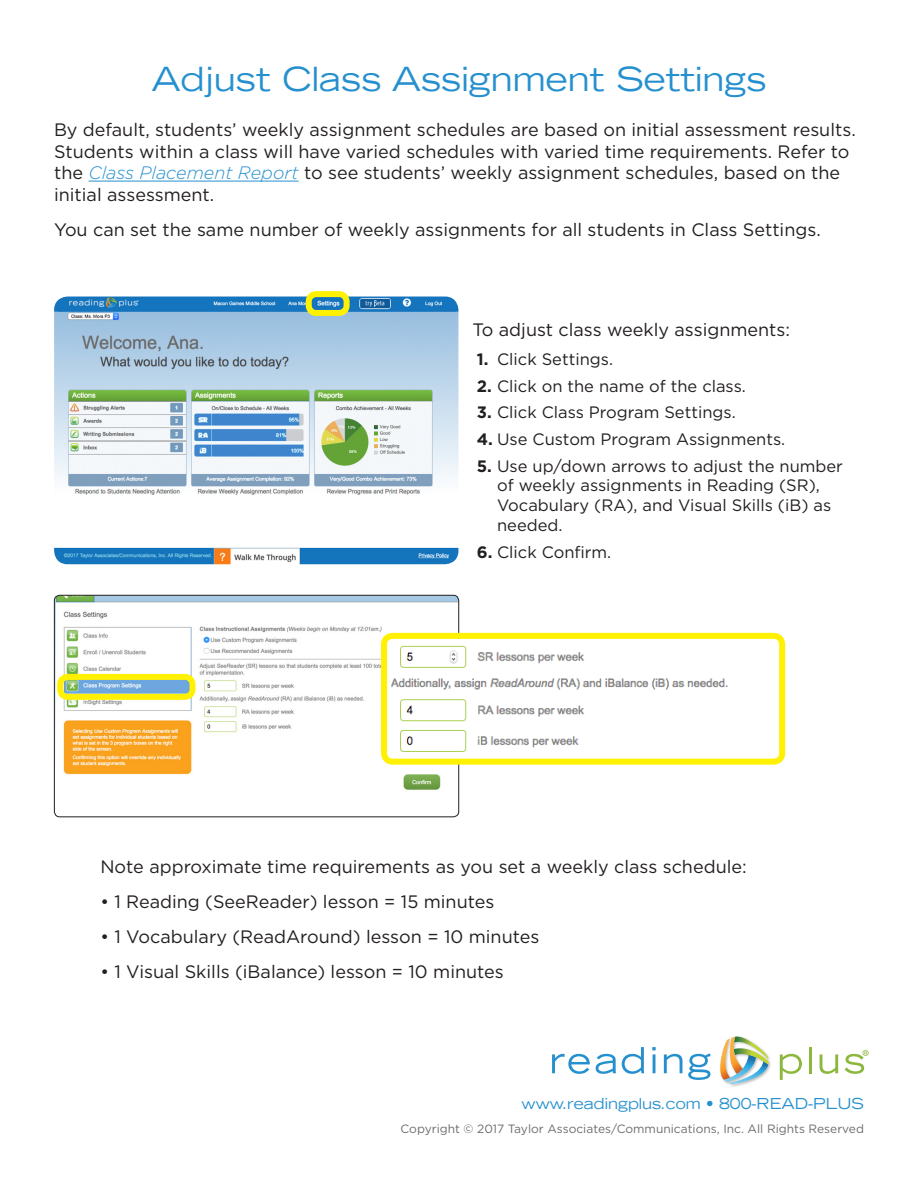
<style>
.page{position:relative;width:918px;height:1188px;background:#fff}
.page>*{position:absolute;margin:0;border:0;box-sizing:border-box;transform-origin:0 0}
.t1{font:expanded 33px "Trade Gothic LH";color:#2690cf}
.Body_Text{font:18px/21.6px "Gotham";color:#231f20}
.t2{font:16.5px/19.8px "Gotham";color:#231f20}
.t3{font:expanded 15px "Trade Gothic LH";color:#2690cf}
.t4{font:12px "Gotham";color:#6c6d70}
.s1{font-weight:300;font-style:italic;color:#2690cf}
.s2{font-weight:700}
</style>
<div class="page">
<svg style="left:552px;top:1054px;width:38px;height:20px"></svg>
<svg style="left:596px;top:1054px;width:20px;height:20px"></svg>
<svg style="left:622px;top:1047px;width:22px;height:27px"></svg>
<svg style="left:652px;top:1047px;width:4px;height:26px"></svg>
<svg style="left:664px;top:1054px;width:18px;height:19px"></svg>
<svg style="left:688px;top:1054px;width:22px;height:26px"></svg>
<svg style="left:780px;top:1054px;width:22px;height:26px"></svg>
<hr style="left:809px;top:1047px;width:3px;height:26px;background:#8db83e">
<svg style="left:820px;top:1054px;width:18px;height:20px"></svg>
<svg style="left:845px;top:1050px;width:24px;height:24px"></svg>
<img style="left:729px;top:1036px;width:42px;height:51px">
<svg style="left:720px;top:1037px;width:49px;height:47px"></svg>
<hr style="left:89px;top:181px;width:210px;height:1px;background:#2690cf">
<img style="left:54px;top:297px;width:404px;height:267px">
<img style="left:54px;top:595px;width:405px;height:222px">
<div style="left:54px;top:595px;width:405px;height:222px;border:1px solid #231f20;border-radius:5px"></div>
<div style="left:57px;top:674px;width:138px;height:26px;border:6px solid #fff101;border-radius:8px"></div>
<div style="left:306px;top:291px;width:44px;height:25px;border:6px solid #fff101;border-radius:8px"></div>
<img style="left:388px;top:640px;width:390px;height:118px">
<div style="left:381px;top:633px;width:404px;height:132px;border:6px solid #fff101;border-radius:8px"></div>
<p class="t1" style="left:152px;top:57px;width:617px">Adjust Class Assignment Settings</p>
<p class="Body_Text" style="left:54px;top:119px;width:803px">By default, students’ weekly assignment schedules are based on initial assessment results.<br>Students within a class will have varied schedules with varied time requirements. Refer to the <span class="s1">Class Placement Report</span> to see students’ weekly assignment schedules, based on the initial assessment.</p>
<p class="Body_Text" style="left:54px;top:218px;width:768px">You can set the same number of weekly assignments for all students in Class Settings.</p>
<p class="Body_Text" style="left:472px;top:319px;width:319px">To adjust class weekly assignments:</p>
<p class="t2" style="left:477px;top:349px;width:138px"><span class="s2">1.</span> Click Settings.</p>
<p class="t2" style="left:477px;top:376px;width:271px"><span class="s2">2.</span> Click on the name of the class.</p>
<p class="t2" style="left:477px;top:402px;width:260px"><span class="s2">3.</span> Click Class Program Settings.</p>
<p class="t2" style="left:477px;top:429px;width:310px"><span class="s2">4.</span> Use Custom Program Assignments.</p>
<p class="t2" style="left:497px;top:456px;width:347px;text-indent:-20px"><span class="s2">5.</span> Use up/down arrows to adjust the number of weekly assignments in Reading (SR),<br>Vocabulary (RA), and Visual Skills (iB) as needed.</p>
<p class="t2" style="left:477px;top:541px;width:136px"><span class="s2">6.</span> Click Confirm.</p>
<p class="Body_Text" style="left:100px;top:855px;width:648px">Note approximate time requirements as you set a weekly class schedule:</p>
<p class="Body_Text" style="left:100px;top:890px;width:395px">• 1 Reading (SeeReader) lesson = 15 minutes</p>
<p class="Body_Text" style="left:100px;top:926px;width:440px">• 1 Vocabulary (ReadAround) lesson = 10 minutes</p>
<p class="Body_Text" style="left:100px;top:961px;width:405px">• 1 Visual Skills (iBalance) lesson = 10 minutes</p>
<p class="t3" style="left:522px;top:1094px;width:344px">www.readingplus.com • 800-READ-PLUS</p>
<p class="t4" style="left:401px;top:1121px;width:465px">Copyright © 2017 Taylor Associates/Communications, Inc. All Rights Reserved</p>
</div>
